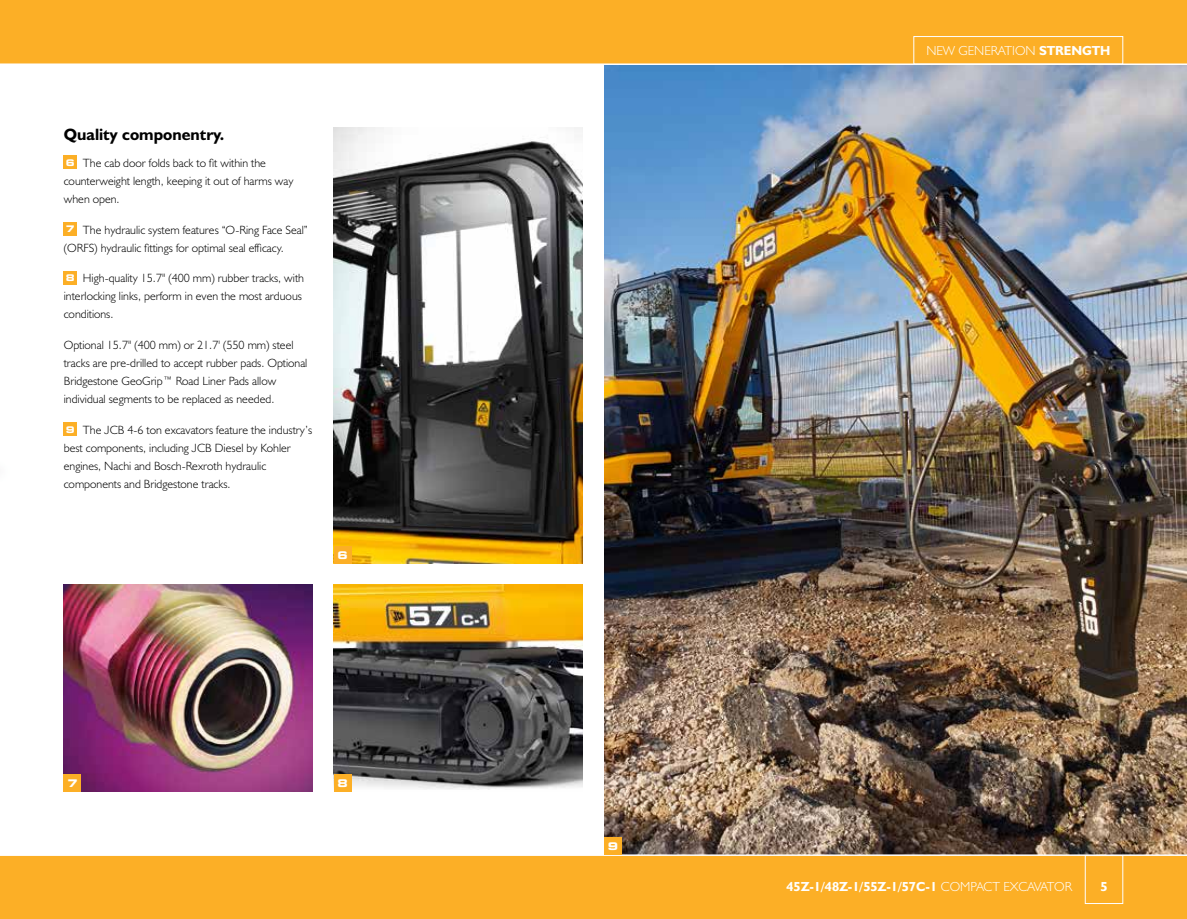
<style>
.page{position:relative;width:1187px;height:919px;background:#fff}
.page>*{position:absolute;margin:0;border:0;box-sizing:border-box;transform-origin:0 0}
.t1{font:16.5px "JCB Bold";color:#000}
.t2{font:13.2px "JCB Bold";color:#fff}
.t3{font:13.2px "JCB Light";color:#fff}
.t4{font:12px/18px "JCB Light";color:#000}
.t5{font:700 expanded 10.5px "Square 721 BT";color:#fff}
.s1{font-family:"Square 721 BT";font-weight:700;font-stretch:expanded;font-size:9.15px;color:#fff}
.s2{font-family:"JCB Bold"}
.s3{font-family:"JCB Light"}
</style>
<div class="page">
<img style="left:604px;top:65px;width:582px;height:789px">
<div style="left:0;top:855px;width:1186px;height:63px;background:#fcaf26"></div>
<div style="left:1084px;top:855px;width:39px;height:48px;border:1px solid #fff"></div>
<div style="left:0;top:0;width:1186px;height:64px;background:#fcaf26"></div>
<hr style="left:0;top:63px;width:1186px;height:2px;background:#fff">
<div style="left:64px;top:155px;width:13px;height:14px;background:#fcaf26"></div>
<div style="left:64px;top:222px;width:13px;height:13px;background:#fcaf26"></div>
<div style="left:64px;top:271px;width:13px;height:13px;background:#fcaf26"></div>
<div style="left:64px;top:422px;width:13px;height:14px;background:#fcaf26"></div>
<img style="left:334px;top:128px;width:249px;height:435px">
<img style="left:334px;top:584px;width:249px;height:207px">
<div style="left:913px;top:36px;width:210px;height:28px;border:1px solid #fff"></div>
<div style="left:334px;top:546px;width:17px;height:17px;background:#fcaf26"></div>
<div style="left:334px;top:774px;width:17px;height:17px;background:#fcaf26"></div>
<div style="left:604px;top:837px;width:17px;height:17px;background:#fcaf26"></div>
<img style="left:64px;top:584px;width:249px;height:207px">
<div style="left:64px;top:774px;width:17px;height:17px;background:#fcaf26"></div>
<h1 class="t1" style="left:64px;top:124px;width:162px">Quality componentry.</h1>
<p class="t4" style="left:64px;top:153px;width:231px"><span class="s1">6</span> The cab door folds back to fit within the counterweight length, keeping it out of harms way when open.</p>
<p class="t4" style="left:64px;top:220px;width:246px"><span class="s1">7</span> The hydraulic system features “O-Ring Face Seal” (ORFS) hydraulic fittings for optimal seal efficacy.</p>
<p class="t4" style="left:64px;top:269px;width:242px"><span class="s1">8</span> High-quality 15.7" (400 mm) rubber tracks, with interlocking links, perform in even the most arduous conditions.</p>
<p class="t4" style="left:64px;top:336px;width:245px">Optional 15.7" (400 mm) or 21.7' (550 mm) steel tracks are pre-drilled to accept rubber pads. Optional Bridgestone GeoGrip™ Road Liner Pads allow individual segments to be replaced as needed.</p>
<p class="t4" style="left:64px;top:420px;width:250px"><span class="s1">9</span> The JCB 4-6 ton excavators feature the industry’s best components, including JCB Diesel by Kohler engines, Nachi and Bosch-Rexroth hydraulic components and Bridgestone tracks.</p>
<p class="t5" style="left:337px;top:548px;width:12px">6</p>
<p class="t5" style="left:67px;top:776px;width:12px">7</p>
<p class="t5" style="left:337px;top:776px;width:12px">8</p>
<p class="t3" style="left:926px;top:43px;width:185px">NEW GENERATION <span class="s2">STRENGTH</span></p>
<p class="t5" style="left:607px;top:839px;width:12px">9</p>
<p class="t2" style="left:786px;top:877px;width:287px">45Z-1/48Z-1/55Z-1/57C-1 <span class="s3">COMPACT EXCAVATOR</span></p>
<p class="t2" style="left:1100px;top:877px;width:9px">5</p>
</div>
